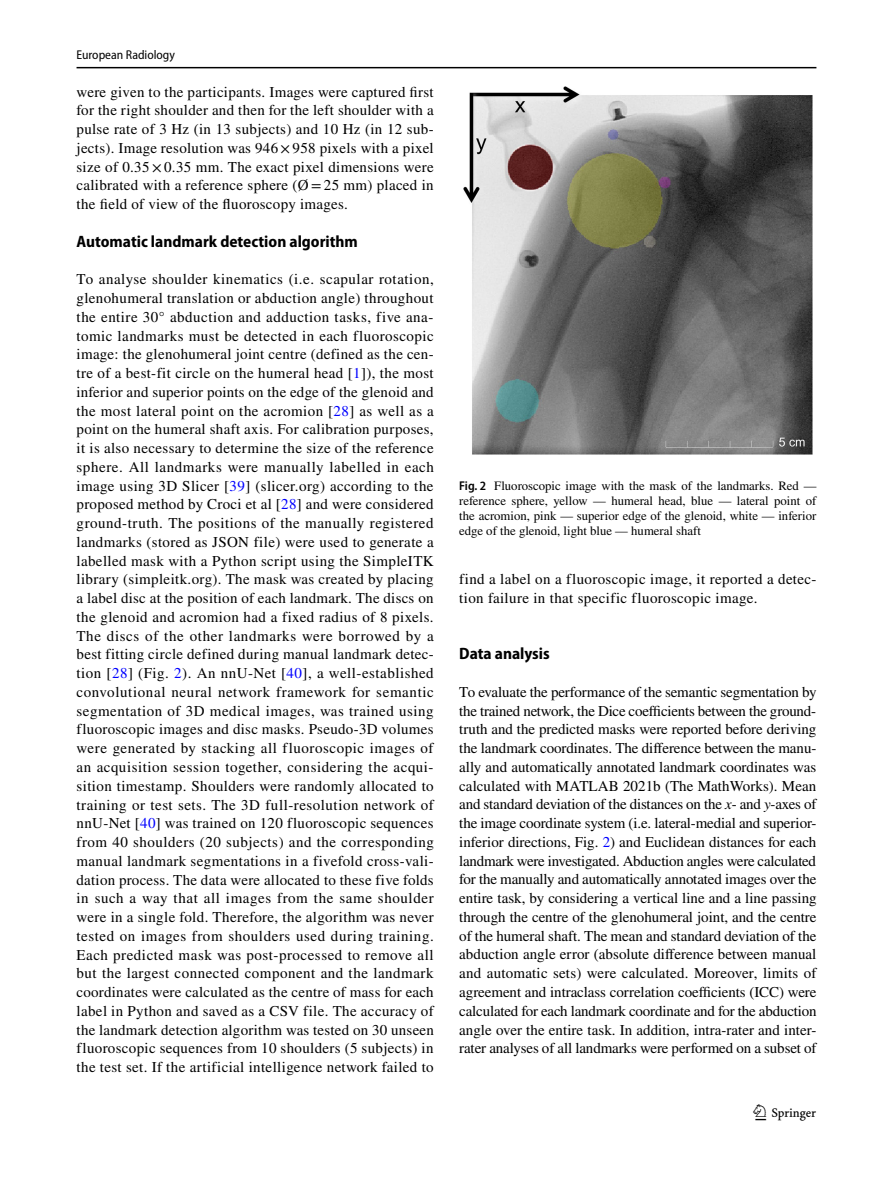
<style>
.page{position:relative;width:893px;height:1187px;background:#fff}
.page>*{position:absolute;margin:0;border:0;box-sizing:border-box;transform-origin:0 0}
.t1{font:22.5px "Springnew Regular 3";color:#000}
.t2{font:700 semi-condensed 16.5px "Myriad Pro";color:#000}
.t3{font:15px/18.8px "STIX";letter-spacing:.025em;color:#000;text-align:justify}
.t4{font:12.75px/15px "STIX";color:#000;text-align:justify}
.t5{font:semi-condensed 12.75px "Myriad Pro";color:#000}
.s1{color:#00f}
.s2{font-family:"Myriad Pro";font-weight:600;font-stretch:semi-condensed}
.s3{font-style:italic}
</style>
<div class="page">
<hr style="left:77px;top:67px;width:739px;height:1px;background:#000">
<div style="left:459px;top:87px;width:357px;height:367px;background:linear-gradient(to bottom,#fff,#fff)"></div>
<img style="left:463px;top:87px;width:349px;height:367px">
<p class="t5" style="left:77px;top:48px;width:100px">European Radiology</p>
<p class="t3" style="left:77px;top:83px;width:359px">were given to the participants. Images were captured first for the right shoulder and then for the left shoulder with a pulse rate of 3 Hz (in 13 subjects) and 10 Hz (in 12 sub&shy;jects). Image resolution was 946× 958 pixels with a pixel size of 0.35 × 0.35 mm. The exact pixel dimensions were calibrated with a reference sphere (Ø =25 mm) placed in the field of view of the fluoroscopy images.</p>
<p class="t2" style="left:77px;top:232px;width:283px">Automatic landmark detection algorithm</p>
<p class="t3" style="left:77px;top:271px;width:359px">To analyse shoulder kinematics (i.e. scapular rotation, glenohumeral translation or abduction angle) throughout the entire 30° abduction and adduction tasks, five ana&shy;tomic landmarks must be detected in each fluoroscopic image: the glenohumeral joint centre (defined as the cen&shy;tre of a best-fit circle on the humeral head [<span class="s1">1</span>]), the most inferior and superior points on the edge of the glenoid and the most lateral point on the acromion [<span class="s1">28</span>] as well as a point on the humeral shaft axis. For calibration purposes, it is also necessary to determine the size of the reference sphere. All landmarks were manually labelled in each image using 3D Slicer [<span class="s1">39</span>] (slicer.org) according to the proposed method by Croci et al [<span class="s1">28</span>] and were considered ground-truth. The positions of the manually registered landmarks (stored as JSON file) were used to generate a labelled mask with a Python script using the SimpleITK library (simpleitk.org). The mask was created by placing a label disc at the position of each landmark. The discs on the glenoid and acromion had a fixed radius of 8 pixels.<br>The discs of the other landmarks were borrowed by a best fitting circle defined during manual landmark detec&shy;tion [<span class="s1">28</span>] (Fig. <span class="s1">2</span>). An nnU-Net [<span class="s1">40</span>], a well-established convolutional neural network framework for semantic segmentation of 3D medical images, was trained using fluoroscopic images and disc masks. Pseudo-3D volumes were generated by stacking all fluoroscopic images of an acquisition session together, considering the acqui&shy;sition timestamp. Shoulders were randomly allocated to training or test sets. The 3D full-resolution network of nnU-Net [<span class="s1">40</span>] was trained on 120 fluoroscopic sequences from 40 shoulders (20 subjects) and the corresponding manual landmark segmentations in a fivefold cross-vali&shy;dation process. The data were allocated to these five folds in such a way that all images from the same shoulder were in a single fold. Therefore, the algorithm was never tested on images from shoulders used during training.<br>Each predicted mask was post-processed to remove all but the largest connected component and the landmark coordinates were calculated as the centre of mass for each label in Python and saved as a CSV file. The accuracy of the landmark detection algorithm was tested on 30 unseen fluoroscopic sequences from 10 shoulders (5 subjects) in the test set. If the artificial intelligence network failed to</p>
<p class="t4" style="left:459px;top:479px;width:359px"><span class="s2">Fig. 2</span> Fluoroscopic image with the mask of the landmarks. Red — reference sphere, yellow — humeral head, blue — lateral point of the acromion, pink — superior edge of the glenoid, white — inferior edge of the glenoid, light blue — humeral shaft</p>
<p class="t3" style="left:459px;top:571px;width:359px">find a label on a fluoroscopic image, it reported a detec&shy;tion failure in that specific fluoroscopic image.</p>
<p class="t2" style="left:459px;top:644px;width:92px">Data analysis</p>
<p class="t3" style="left:459px;top:683px;width:359px">To evaluate the performance of the semantic segmentation by the trained network, the Dice coefficients between the ground&shy;truth and the predicted masks were reported before deriving the landmark coordinates. The difference between the manu&shy;ally and automatically annotated landmark coordinates was calculated with MATLAB 2021b (The MathWorks). Mean and standard deviation of the distances on the <span class="s3">x</span>- and <span class="s3">y</span>-axes of the image coordinate system (i.e. lateral-medial and superior&shy;inferior directions, Fig. <span class="s1">2</span>) and Euclidean distances for each landmark were investigated. Abduction angles were calculated for the manually and automatically annotated images over the entire task, by considering a vertical line and a line passing through the centre of the glenohumeral joint, and the centre of the humeral shaft. The mean and standard deviation of the abduction angle error (absolute difference between manual and automatic sets) were calculated. Moreover, limits of agreement and intraclass correlation coefficients (ICC) were calculated for each landmark coordinate and for the abduction angle over the entire task. In addition, intra-rater and inter&shy;rater analyses of all landmarks were performed on a subset of</p>
<h1 class="t1" style="left:755px;top:1104px;width:62px">1 3</h1>
</div>
